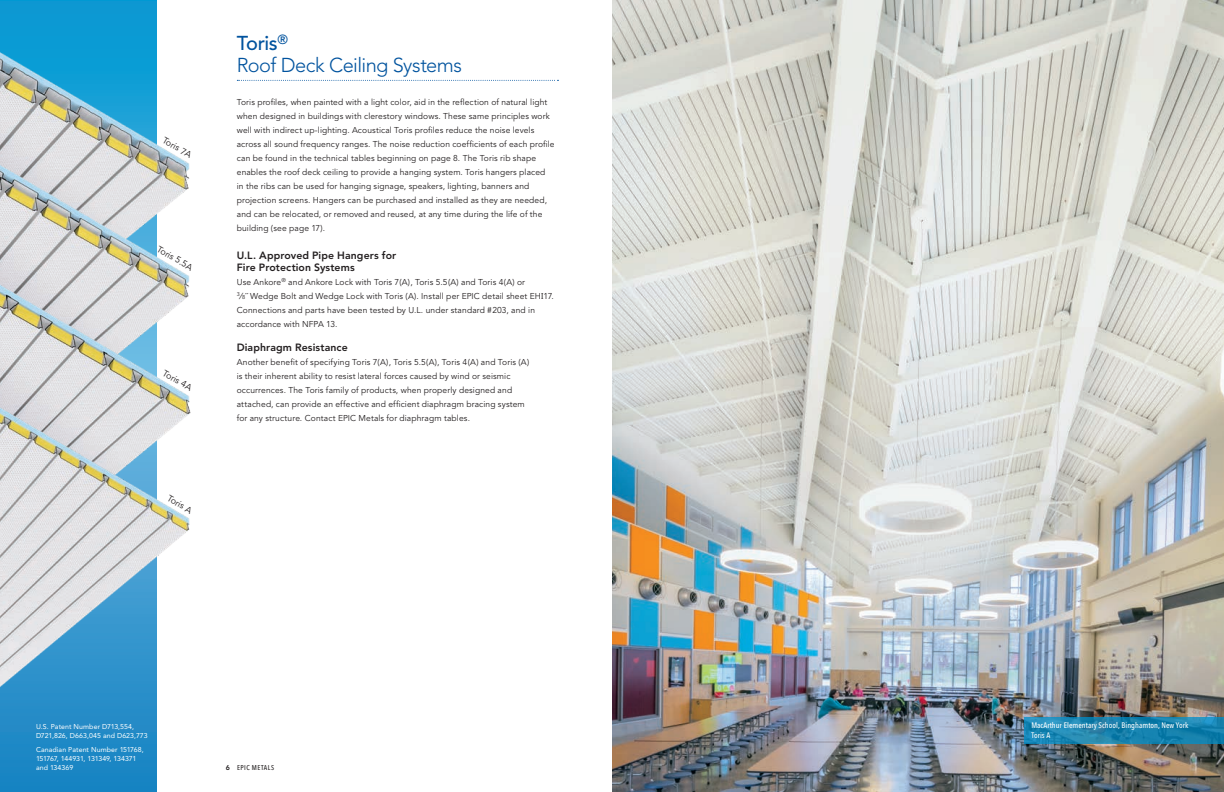
<style>
.page{position:relative;width:1224px;height:792px;background:#fff}
.page>*{position:absolute;margin:0;border:0;box-sizing:border-box;transform-origin:0 0}
.t1{font:300 20px/22px "Avenir";letter-spacing:-.03em;color:#01539e}
.t2{font:800 10.5px/11.3px "Avenir";letter-spacing:.01em;color:#231f20}
.t3{font:9px "Avenir";color:#231f20}
.t4{font:8.5px/14px "Avenir";letter-spacing:.015em;color:#231f20}
.t5{font:500 8px/9.6px "Avenir Next Condensed";letter-spacing:.005em;color:#fff}
.t6{font:7px/9px "Avenir";letter-spacing:.005em;color:#fff}
.t7{font:500 7px "Avenir Next Condensed";letter-spacing:.07em;color:#231f20}
.s1{font-weight:500}
.s2{font-size:5.6px}
.s3{font-family:"Minion Display";font-size:9.2px}
.s4{font-family:"Avenir";font-weight:800}
</style>
<div class="page">
<div style="left:0;top:0;width:156px;height:792px;background:linear-gradient(to right,#188cc9,#188cc9)"></div>
<img style="left:0;top:32px;width:157px;height:113px">
<img style="left:612px;top:0;width:612px;height:792px">
<svg style="left:237px;top:80px;width:321px;height:1px"></svg>
<svg style="left:1025px;top:717px;width:199px;height:27px"></svg>
<img style="left:0;top:145px;width:190px;height:123px">
<img style="left:0;top:268px;width:190px;height:127px">
<img style="left:0;top:395px;width:191px;height:324px">
<p class="t3" style="left:166px;top:135px;width:34px;rotate:30deg">Toris 7A</p>
<p class="t3" style="left:160px;top:244px;width:41px;rotate:30deg">Toris 5.5A</p>
<p class="t3" style="left:166px;top:368px;width:34px;rotate:30deg">Toris 4A</p>
<p class="t3" style="left:171px;top:493px;width:29px;rotate:30deg">Toris A</p>
<h1 class="t1" style="left:237px;top:32px;width:227px"><span class="s1">Toris</span><sup>®<br></sup>Roof Deck Ceiling Systems</h1>
<p class="t4" style="left:237px;top:96px;width:319px">Toris profiles, when painted with a light color, aid in the reflection of natural light when designed in buildings with clerestory windows. These same principles work well with indirect up-lighting. Acoustical Toris profiles reduce the noise levels across all sound frequency ranges. The noise reduction coefficients of each profile can be found in the technical tables beginning on page 8. The Toris rib shape enables the roof deck ceiling to provide a hanging system. Toris hangers placed<br>in the ribs can be used for hanging signage, speakers, lighting, banners and projection screens. Hangers can be purchased and installed as they are needed, and can be relocated, or removed and reused, at any time during the life of the building (see page 17).</p>
<p class="t2" style="left:237px;top:250px;width:161px">U.L. Approved Pipe Hangers for<br>Fire Protection Systems</p>
<p class="t4" style="left:237px;top:275px;width:319px">Use Ankore<sup>®</sup> and Ankore Lock with Toris 7(A), Toris 5.5(A) and Toris 4(A) or<br><sup>3</sup>⁄<span class="s2">8</span>˝ Wedge Bolt and Wedge Lock with Toris (A). Install per EPIC detail sheet EH<span class="s3">I</span>17.<br>Connections and parts have been tested by U.L. under standard #203, and in accordance with NFPA 13.</p>
<p class="t2" style="left:237px;top:342px;width:112px">Diaphragm Resistance</p>
<p class="t4" style="left:237px;top:356px;width:294px">Another benefit of specifying Toris 7(A), Toris 5.5(A), Toris 4(A) and Toris (A) is their inherent ability to resist lateral forces caused by wind or seismic occurrences. The Toris family of products, when properly designed and attached, can provide an effective and efficient diaphragm bracing system for any structure. Contact EPIC Metals for diaphragm tables.</p>
<p class="t6" style="left:36px;top:722px;width:113px">U.S. Patent Number D713,554,<br>D721,826, D663,045 and D623,773</p>
<p class="t6" style="left:36px;top:745px;width:109px">Canadian Patent Number 151768,<br>151767, 144931, 131349, 134371 and 134369</p>
<p class="t7" style="left:226px;top:763px;width:50px"><span class="s4">6</span> EPIC METALS</p>
<p class="t5" style="left:1031px;top:720px;width:159px">MacArthur Elementary School, Binghamton, New York<br>Toris A</p>
</div>
